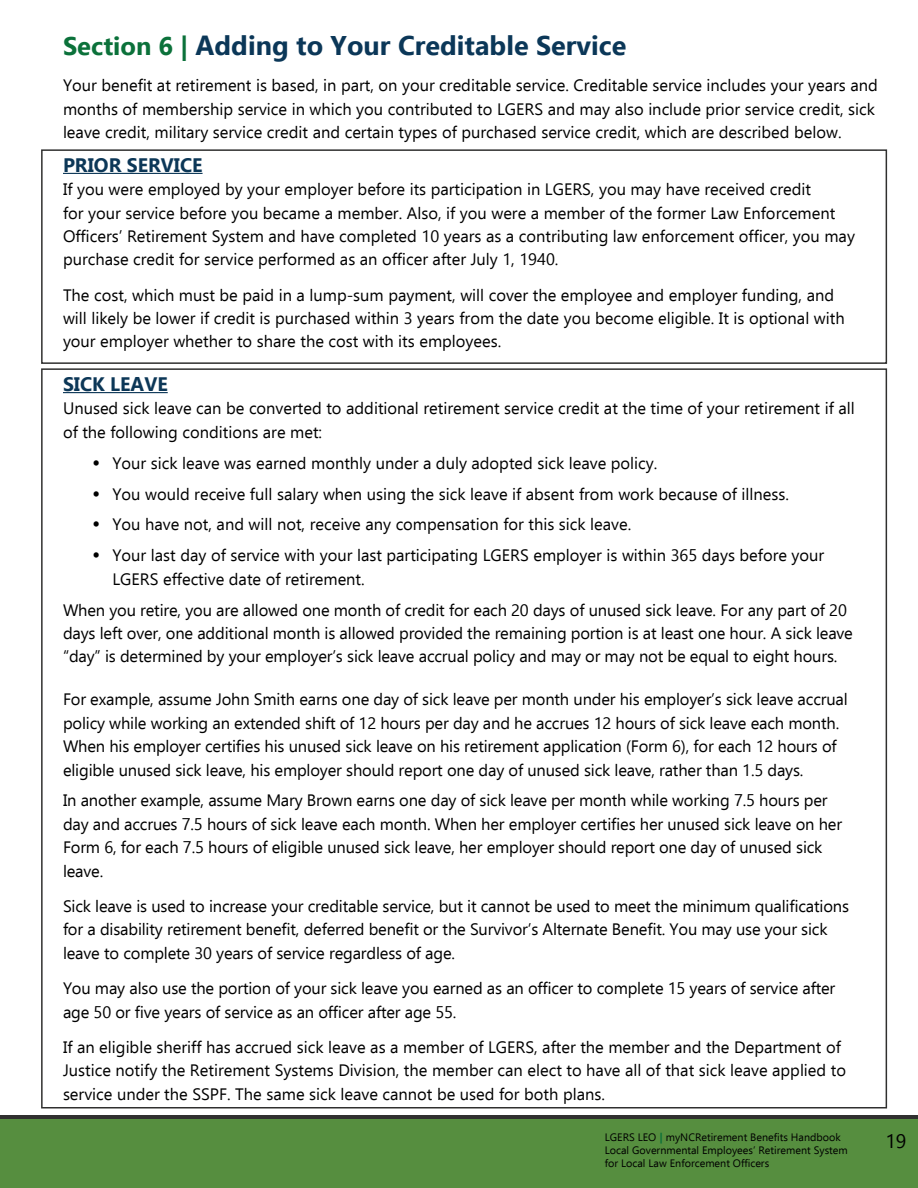
<style>
.page{position:relative;width:918px;height:1188px;background:#fff}
.page>*{position:absolute;margin:0;border:0;box-sizing:border-box;transform-origin:0 0}
.t1{font:700 27px "Ebrima";color:#0b3758}
.t2{font:700 19.5px "Ebrima";color:#0c3757}
.t3{font:19.5px "Ebrima";color:#000}
.t4{font:16.5px/23.4px "Ebrima";color:#000}
.t5{font:10.8px/12.9px "Ebrima";color:#000}
.s1{font-size:25.5px;color:#0b713a}
.s2{font-family:"Bookman Old Style";font-size:18px}
.s3{font-weight:700;color:#0a7039}
</style>
<div class="page">
<hr style="left:63px;top:173px;width:140px;height:1px;background:#0c3757">
<div style="left:41px;top:149px;width:846px;height:215px;border:2px solid #30302f"></div>
<hr style="left:63px;top:392px;width:105px;height:1px;background:#0c3757">
<svg style="left:0;top:1115px;width:918px;height:9px;background:#374232"></svg>
<div style="left:1px;top:1120px;width:917px;height:68px;background:#568e3f"></div>
<h1 class="t1" style="left:63px;top:24px;width:565px"><span class="s1">Section 6 |</span> Adding to Your Creditable Service</h1>
<p class="t4" style="left:63px;top:73px;width:816px">Your benefit at retirement is based, in part, on your creditable service. Creditable service includes your years and months of membership service in which you contributed to LGERS and may also include prior service credit, sick leave credit, military service credit and certain types of purchased service credit, which are described below.</p>
<p class="t2" style="left:63px;top:149px;width:141px">PRIOR SERVICE</p>
<p class="t4" style="left:63px;top:177px;width:794px">If you were employed by your employer before its participation in LGERS, you may have received credit<br>for your service before you became a member. Also, if you were a member of the former Law Enforcement Officers’ Retirement System and have completed 10 years as a contributing law enforcement officer, you may purchase credit for service performed as an officer after July 1, 1940.</p>
<p class="t4" style="left:63px;top:283px;width:783px">The cost, which must be paid in a lump-sum payment, will cover the employee and employer funding, and will likely be lower if credit is purchased within 3 years from the date you become eligible. It is optional with your employer whether to share the cost with its employees.</p>
<p class="t2" style="left:63px;top:369px;width:106px">SICK LEAVE</p>
<p class="t4" style="left:63px;top:396px;width:793px">Unused sick leave can be converted to additional retirement service credit at the time of your retirement if all of the following conditions are met:</p>
<p class="t4" style="left:92px;top:451px;width:567px"><span class="s2">•</span> Your sick leave was earned monthly under a duly adopted sick leave policy.</p>
<p class="t4" style="left:92px;top:481px;width:698px"><span class="s2">•</span> You would receive full salary when using the sick leave if absent from work because of illness.</p>
<p class="t4" style="left:92px;top:512px;width:541px"><span class="s2">•</span> You have not, and will not, receive any compensation for this sick leave.</p>
<p class="t4" style="left:112px;top:543px;width:713px;text-indent:-20px"><span class="s2">•</span> Your last day of service with your last participating LGERS employer is within 365 days before your<br>LGERS effective date of retirement.</p>
<p class="t4" style="left:63px;top:598px;width:791px">When you retire, you are allowed one month of credit for each 20 days of unused sick leave. For any part of 20 days left over, one additional month is allowed provided the remaining portion is at least one hour. A sick leave “day” is determined by your employer’s sick leave accrual policy and may or may not be equal to eight hours.</p>
<p class="t4" style="left:63px;top:687px;width:786px">For example, assume John Smith earns one day of sick leave per month under his employer’s sick leave accrual policy while working an extended shift of 12 hours per day and he accrues 12 hours of sick leave each month.<br>When his employer certifies his unused sick leave on his retirement application (Form 6), for each 12 hours of eligible unused sick leave, his employer should report one day of unused sick leave, rather than 1.5 days.</p>
<p class="t4" style="left:63px;top:788px;width:781px">In another example, assume Mary Brown earns one day of sick leave per month while working 7.5 hours per day and accrues 7.5 hours of sick leave each month. When her employer certifies her unused sick leave on her Form 6, for each 7.5 hours of eligible unused sick leave, her employer should report one day of unused sick leave.</p>
<p class="t4" style="left:63px;top:894px;width:788px">Sick leave is used to increase your creditable service, but it cannot be used to meet the minimum qualifications for a disability retirement benefit, deferred benefit or the Survivor’s Alternate Benefit. You may use your sick leave to complete 30 years of service regardless of age.</p>
<p class="t4" style="left:63px;top:976px;width:774px">You may also use the portion of your sick leave you earned as an officer to complete 15 years of service after age 50 or five years of service as an officer after age 55.</p>
<p class="t4" style="left:63px;top:1035px;width:785px">If an eligible sheriff has accrued sick leave as a member of LGERS, after the member and the Department of<br>Justice notify the Retirement Systems Division, the member can elect to have all of that sick leave applied to service under the SSPF. The same sick leave cannot be used for both plans.</p>
<p class="t5" style="left:605px;top:1131px;width:245px">LGERS LEO <span class="s3">|</span> myNCRetirement Benefits Handbook<br>Local Governmental Employees’ Retirement System for Local Law Enforcement Officers</p>
<p class="t3" style="left:885px;top:1127px;width:23px">19</p>
</div>
